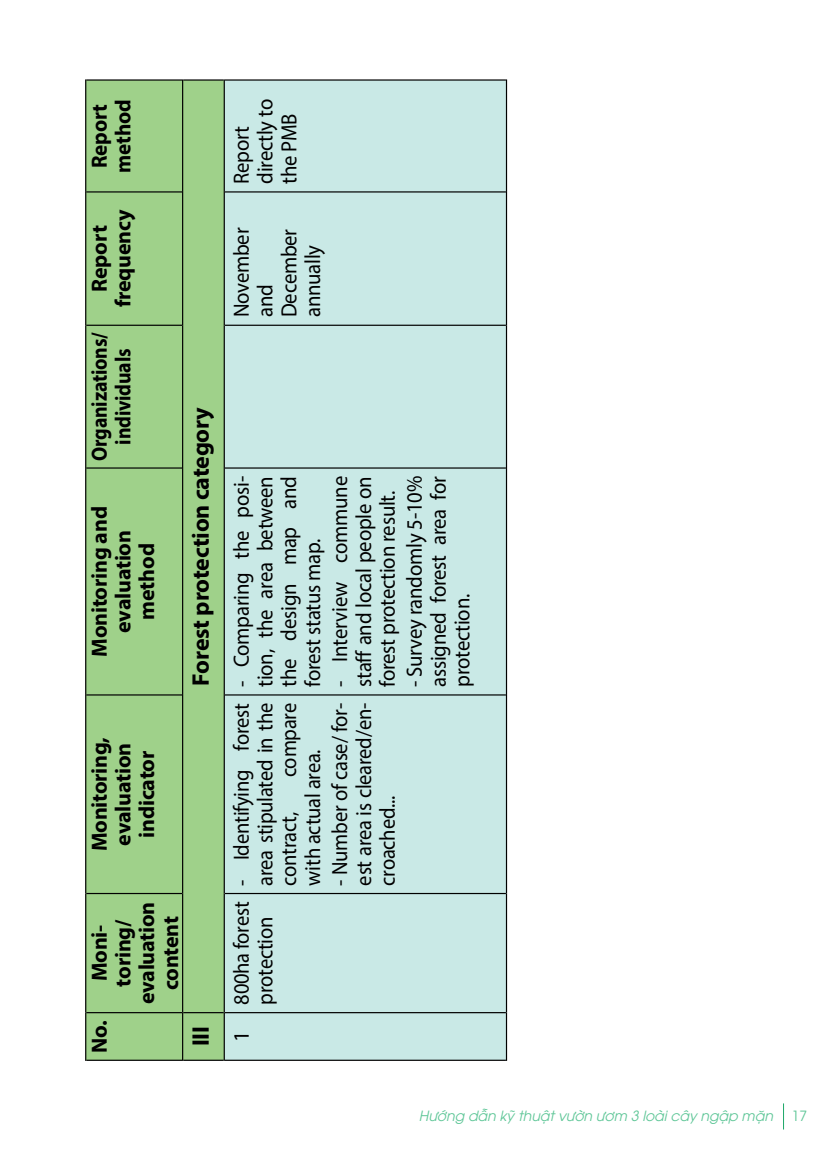
<style>
.page{position:relative;width:823px;height:1163px;background:#fff}
.page>*{position:absolute;margin:0;border:0;box-sizing:border-box;transform-origin:0 0}
.t1{font:700 24px "Myriad Pro";letter-spacing:-.01em;color:#000}
.t2{font:22px/23.8px "Myriad Pro";letter-spacing:-.01em;color:#000;text-align:justify;scale:.94 1}
.t3{font:22px/23.8px "Myriad Pro";letter-spacing:-.01em;color:#000;text-align:justify;scale:.93 1}
.t4{font:700 22px/23.8px "Myriad Pro";letter-spacing:-.01em;color:#000;text-align:center}
.t5{font:700 22px/23.8px "Myriad Pro";letter-spacing:-.01em;color:#000;text-align:center;scale:.9 1}
.t6{font:22px/23.8px "Myriad Pro";letter-spacing:-.01em;color:#000}
.t7{font:700 22px/23.8px "Myriad Pro";letter-spacing:-.01em;color:#000;scale:.96 1}
.t8{font:italic 14px "UTM Avo";color:#5ec697}
.t9{font:14px "UTM Avo";color:#5ec697}
</style>
<div class="page">
<div style="left:86px;top:81px;width:137px;height:978px;background:#9fd18a"></div>
<div style="left:225px;top:81px;width:280px;height:978px;background:#c9e9e6"></div>
<hr style="left:85px;top:1012px;width:1px;height:48px;background:#000">
<hr style="left:86px;top:1059px;width:96px;height:1px;background:#000">
<hr style="left:85px;top:893px;width:1px;height:119px;background:#000">
<hr style="left:86px;top:1011px;width:96px;height:2px;background:#000">
<hr style="left:85px;top:694px;width:1px;height:199px;background:#000">
<hr style="left:86px;top:892px;width:96px;height:2px;background:#000">
<hr style="left:85px;top:468px;width:1px;height:226px;background:#000">
<hr style="left:86px;top:694px;width:96px;height:1px;background:#000">
<hr style="left:85px;top:325px;width:1px;height:143px;background:#000">
<hr style="left:86px;top:467px;width:96px;height:1px;background:#000">
<hr style="left:85px;top:192px;width:1px;height:133px;background:#000">
<hr style="left:86px;top:324px;width:96px;height:2px;background:#000">
<hr style="left:85px;top:79px;width:1px;height:113px;background:#000">
<hr style="left:86px;top:191px;width:96px;height:1px;background:#000">
<hr style="left:86px;top:79px;width:96px;height:2px;background:#000">
<hr style="left:182px;top:1012px;width:1px;height:48px;background:#000">
<hr style="left:183px;top:1059px;width:40px;height:1px;background:#000">
<hr style="left:182px;top:893px;width:1px;height:119px;background:#000">
<hr style="left:183px;top:1011px;width:40px;height:2px;background:#000">
<hr style="left:182px;top:694px;width:1px;height:199px;background:#000">
<hr style="left:182px;top:468px;width:1px;height:226px;background:#000">
<hr style="left:182px;top:325px;width:1px;height:143px;background:#000">
<hr style="left:182px;top:192px;width:1px;height:133px;background:#000">
<hr style="left:182px;top:79px;width:1px;height:113px;background:#000">
<hr style="left:183px;top:79px;width:40px;height:2px;background:#000">
<hr style="left:223px;top:1012px;width:2px;height:48px;background:#000">
<hr style="left:225px;top:1059px;width:280px;height:1px;background:#000">
<hr style="left:223px;top:893px;width:2px;height:119px;background:#000">
<hr style="left:225px;top:1011px;width:280px;height:2px;background:#000">
<hr style="left:223px;top:694px;width:2px;height:199px;background:#000">
<hr style="left:225px;top:892px;width:280px;height:2px;background:#000">
<hr style="left:223px;top:468px;width:2px;height:226px;background:#000">
<hr style="left:225px;top:694px;width:280px;height:1px;background:#000">
<hr style="left:223px;top:325px;width:2px;height:143px;background:#000">
<hr style="left:225px;top:467px;width:280px;height:1px;background:#000">
<hr style="left:223px;top:192px;width:2px;height:133px;background:#000">
<hr style="left:225px;top:324px;width:280px;height:2px;background:#000">
<hr style="left:223px;top:79px;width:2px;height:113px;background:#000">
<hr style="left:225px;top:191px;width:280px;height:1px;background:#000">
<hr style="left:225px;top:79px;width:280px;height:2px;background:#000">
<hr style="left:505px;top:1012px;width:2px;height:48px;background:#000">
<hr style="left:505px;top:893px;width:2px;height:119px;background:#000">
<hr style="left:505px;top:694px;width:2px;height:199px;background:#000">
<hr style="left:505px;top:468px;width:2px;height:226px;background:#000">
<hr style="left:505px;top:325px;width:2px;height:143px;background:#000">
<hr style="left:505px;top:192px;width:2px;height:133px;background:#000">
<hr style="left:505px;top:79px;width:2px;height:113px;background:#000">
<p class="t7" style="left:87px;top:173px;width:78px;rotate:-90deg">Report method</p>
<p class="t4" style="left:87px;top:307px;width:99px;rotate:-90deg">Report frequency</p>
<p class="t5" style="left:87px;top:461px;width:144px;rotate:-90deg">Organizations/ individuals</p>
<p class="t4" style="left:87px;top:656px;width:152px;rotate:-90deg">Monitoring and evaluation method</p>
<p class="t1" style="left:185px;top:685px;width:280px;rotate:-90deg">Forest protection category</p>
<p class="t4" style="left:87px;top:851px;width:116px;rotate:-90deg">Monitoring, evaluation indicator</p>
<p class="t4" style="left:134px;top:1004px;width:104px;rotate:-90deg">evaluation</p>
<p class="t4" style="left:87px;top:1052px;width:129px;rotate:-90deg">No. Moni-</p>
<p class="t4" style="left:110px;top:986px;width:68px;rotate:-90deg">toring/</p>
<p class="t4" style="left:158px;top:990px;width:76px;rotate:-90deg">content</p>
<p class="t1" style="left:185px;top:1046px;width:22px;rotate:-90deg">III</p>
<p class="t2" style="left:229px;top:184px;width:92px;text-align:left;rotate:-90deg">Report directly to the PMB</p>
<p class="t2" style="left:229px;top:317px;width:97px;text-align:left;rotate:-90deg">November and<br>December annually</p>
<p class="t2" style="left:229px;top:686px;width:226px;rotate:-90deg">- Comparing the posi&shy;tion, the area between the design map and forest status map.</p>
<p class="t2" style="left:327px;top:686px;width:226px;rotate:-90deg">- Interview commune staff and local people on forest protection result.</p>
<p class="t2" style="left:402px;top:686px;width:226px;rotate:-90deg">- Survey randomly 5-10% assigned forest area for protection.</p>
<p class="t3" style="left:229px;top:885px;width:198px;rotate:-90deg">- Identifying forest area stipulated in the contract,</p>
<p class="t3" style="left:276px;top:885px;width:198px;text-indent:108px;rotate:-90deg">compare with actual area.</p>
<p class="t3" style="left:327px;top:885px;width:198px;rotate:-90deg">- Number of case/ for&shy;est area is cleared/en&shy;croached...</p>
<p class="t6" style="left:229px;top:1004px;width:105px;text-indent:-37px;rotate:-90deg">1 800ha forest protection</p>
<p class="t8" style="left:418px;top:1104px;width:355px">Hướng dẫn kỹ thuật vườn ươm 3 loài cây ngập mặn</p>
<p class="t9" style="left:791px;top:1104px;width:17px">17</p>
</div>
